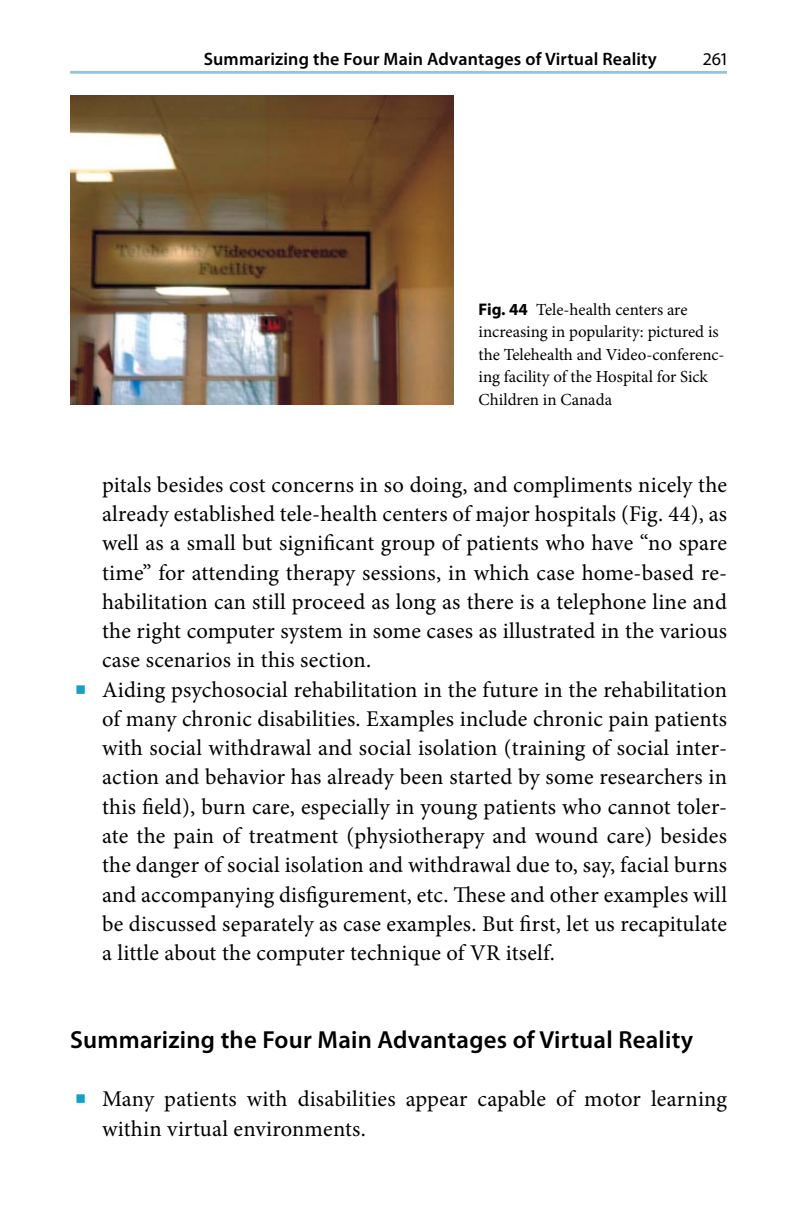
<style>
.page{position:relative;width:810px;height:1212px;background:#fff}
.page>*{position:absolute;margin:0;border:0;box-sizing:border-box;transform-origin:0 0}
.t1{font:29.25px "Minion Pro";color:#16a0c8}
.t2{font:600 24.75px "Myriad Pro";letter-spacing:.01em;color:#000}
.t3{font:22.5px/29.2px "Minion Pro";letter-spacing:.01em;color:#000}
.t4{font:600 18px "Myriad Pro";letter-spacing:.01em;color:#000}
.t5{font:18px "Myriad Pro";color:#000}
.t6{font:16.88px/22.5px "Minion Pro";color:#000}
.s1{font-family:"Myriad Pro";font-weight:700}
</style>
<div class="page">
<hr style="left:657px;top:71px;width:70px;height:3px;background:#8fc5de">
<img style="left:70px;top:96px;width:383px;height:309px">
<hr style="left:70px;top:71px;width:587px;height:3px;background:#8fc5de">
<p class="t4" style="left:204px;top:47px;width:455px">Summarizing the Four Main Advantages of Virtual Reality</p>
<p class="t5" style="left:704px;top:47px;width:25px">261</p>
<p class="t6" style="left:479px;top:298px;width:248px"><span class="s1">Fig. 44</span> Tele-health centers are increasing in popularity: pictured is the Telehealth and Video-conferenc&shy;ing facility of the Hospital for Sick<br>Children in Canada</p>
<h1 class="t1" style="left:75px;top:668px;width:13px">■</h1>
<p class="t3" style="left:102px;top:470px;width:627px">pitals besides cost concerns in so doing, and compliments nicely the already established tele-health centers of major hospitals (Fig. 44), as well as a small but significant group of patients who have “no spare time” for attending therapy sessions, in which case home-based re&shy;habilitation can still proceed as long as there is a telephone line and the right computer system in some cases as illustrated in the various case scenarios in this section.<br>Aiding psychosocial rehabilitation in the future in the rehabilitation of many chronic disabilities. Examples include chronic pain patients with social withdrawal and social isolation (training of social inter&shy;action and behavior has already been started by some researchers in this field), burn care, especially in young patients who cannot toler&shy;ate the pain of treatment (physiotherapy and wound care) besides the danger of social isolation and withdrawal due to, say, facial burns and accompanying disfigurement, etc. These and other examples will be discussed separately as case examples. But first, let us recapitulate a little about the computer technique of VR itself.</p>
<p class="t2" style="left:70px;top:1024px;width:625px">Summarizing the Four Main Advantages of Virtual Reality</p>
<p class="t3" style="left:102px;top:1084px;width:627px">Many patients with disabilities appear capable of motor learning within virtual environments.</p>
<h1 class="t1" style="left:75px;top:1077px;width:13px">■</h1>
</div>
